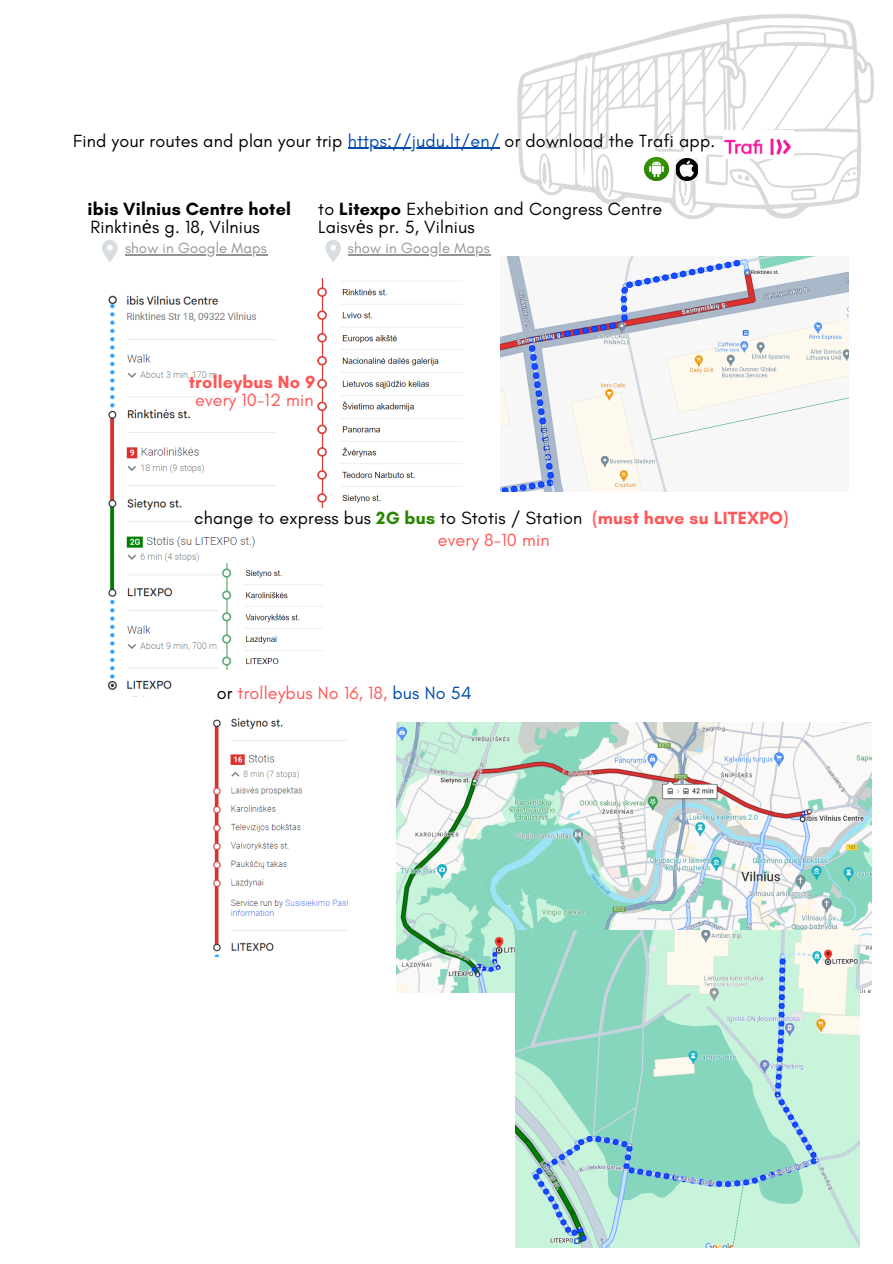
<style>
.page{position:relative;width:893px;height:1264px;background:#fff}
.page>*{position:absolute;margin:0;border:0;box-sizing:border-box;transform-origin:0 0}
.t1{font:18px "Glacial Indifference";letter-spacing:.01em;color:#000}
.t2{font:18px "Glacial Indifference";letter-spacing:.01em;color:#ff5757}
.t3{font:700 18px "Glacial Indifference";letter-spacing:.01em;color:#000}
.t4{font:700 18px "Glacial Indifference";letter-spacing:.01em;color:#ff5757}
.t5{font:15px "Glacial Indifference";letter-spacing:.01em;color:#949494}
.s1{color:#004aad}
.s2{font-family:"Noto Sans"}
.s3{font-weight:700}
.s4{font-weight:700;color:#2a8600}
.s5{font-weight:700;color:#ff5757}
.s6{color:#000}
</style>
<div class="page">
<svg style="left:517px;top:14px;width:356px;height:205px"></svg>
<svg style="left:705px;top:154px;width:23px;height:31px"></svg>
<svg style="left:791px;top:188px;width:25px;height:12px"></svg>
<svg style="left:582px;top:66px;width:5px;height:110px"></svg>
<svg style="left:602px;top:165px;width:6px;height:26px"></svg>
<svg style="left:542px;top:163px;width:4px;height:21px"></svg>
<svg style="left:684px;top:180px;width:3px;height:16px"></svg>
<svg style="left:737px;top:174px;width:12px;height:7px"></svg>
<svg style="left:852px;top:171px;width:3px;height:4px"></svg>
<img style="left:723px;top:130px;width:70px;height:28px">
<img style="left:644px;top:157px;width:24px;height:24px">
<img style="left:676px;top:158px;width:21px;height:22px">
<svg style="left:102px;top:240px;width:16px;height:22px"></svg>
<svg style="left:325px;top:240px;width:16px;height:22px"></svg>
<img style="left:317px;top:278px;width:145px;height:229px">
<img style="left:108px;top:295px;width:167px;height:395px">
<img style="left:219px;top:563px;width:104px;height:106px">
<img style="left:213px;top:716px;width:135px;height:240px">
<img style="left:396px;top:722px;width:475px;height:270px">
<img style="left:515px;top:930px;width:344px;height:317px">
<img style="left:500px;top:257px;width:348px;height:235px">
<hr style="left:125px;top:254px;width:142px;height:1px;background:#949494">
<hr style="left:347px;top:148px;width:152px;height:1px;background:#004aad">
<hr style="left:348px;top:254px;width:142px;height:1px;background:#949494">
<p class="t1" style="left:73px;top:129px;width:643px">Find your routes and plan your trip <span class="s1">https://judu.lt/en/</span> or download the Trafi app.</p>
<p class="t3" style="left:88px;top:197px;width:205px">ibis Vilnius Centre hotel</p>
<p class="t1" style="left:91px;top:215px;width:171px">Rinktin<span class="s2">ė</span>s g. 18, Vilnius</p>
<p class="t5" style="left:125px;top:239px;width:143px">show in Google Maps</p>
<p class="t1" style="left:318px;top:197px;width:345px">to <span class="s3">Litexpo</span> Exhebition and Congress Centre</p>
<p class="t1" style="left:318px;top:215px;width:158px">Laisv<span class="s2">ė</span>s pr. 5, Vilnius</p>
<p class="t5" style="left:348px;top:239px;width:143px">show in Google Maps</p>
<p class="t4" style="left:189px;top:371px;width:128px">trolleybus No 9</p>
<p class="t2" style="left:195px;top:389px;width:120px">every 10-12 min</p>
<p class="t1" style="left:194px;top:507px;width:595px">change to express bus <span class="s4">2G bus</span> to Stotis / Station <span class="s5">(must have su LITEXPO)</span></p>
<p class="t2" style="left:438px;top:529px;width:113px">every 8-10 min</p>
<p class="t2" style="left:217px;top:681px;width:256px"><span class="s6">or</span> trolleybus No 16, 18, <span class="s1">bus No 54</span></p>
</div>
